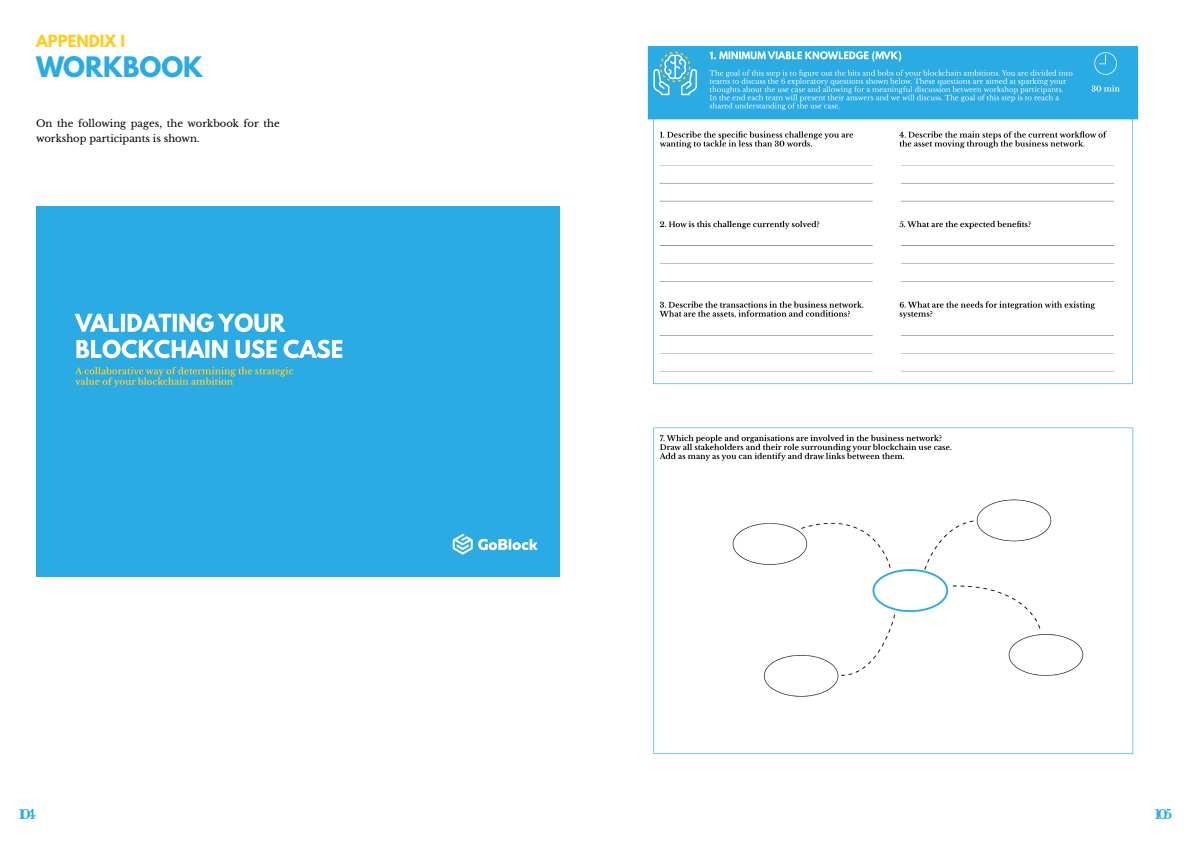
<style>
.page{position:relative;width:1191px;height:842px;background:#fff}
.page>*{position:absolute;margin:0;border:0;box-sizing:border-box;transform-origin:0 0}
.t1{font:700 25px "League Spartan";color:#2aabe4}
.Chapter{font:700 15px "League Spartan";color:#ffcd24}
.t2{font:700 13px "Libre Baskerville";letter-spacing:-.245em;color:#2aabe4}
.Text{font:10px/15px "Libre Baskerville";color:#000}
</style>
<div class="page">
<div style="left:36px;top:206px;width:523px;height:370px;background:#2aabe4"></div>
<img style="left:647px;top:45px;width:492px;height:710px">
<p class="Chapter" style="left:36px;top:29px;width:91px">APPENDIX I</p>
<p class="t1" style="left:36px;top:48px;width:168px">WORKBOOK</p>
<p class="Text" style="left:36px;top:116px;width:245px">On the following pages, the workbook for the workshop participants is shown.</p>
<h3 class="t2" style="left:19px;top:806px;width:19px">104</h3>
<h3 class="t2" style="left:1155px;top:806px;width:19px">105</h3>
</div>
